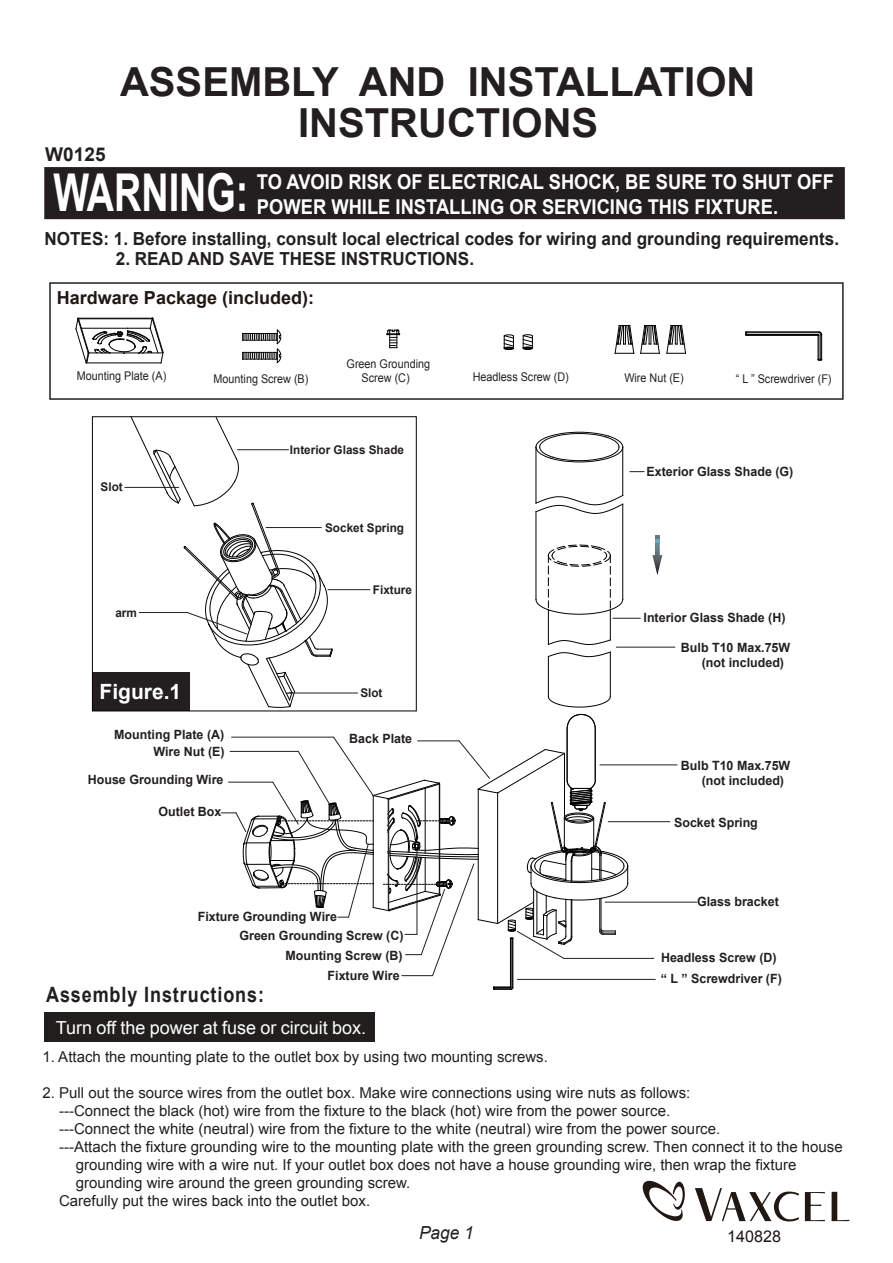
<style>
.page{position:relative;width:893px;height:1263px;background:#fff}
.page>*{position:absolute;margin:0;border:0;box-sizing:border-box;transform-origin:0 0}
.t1{font:700 52.2px "Arial";color:#fff;scale:.72 1}
.t2{font:700 40.05px/41.1px "Arial";color:#231f20;text-align:center}
.t3{font:700 21.15px "Arial";letter-spacing:.05em;color:#211e1e;scale:.85 1}
.t4{font:700 21px "Arial";color:#fff}
.t5{font:700 20.4px/24.6px "Arial";color:#fff;scale:.9 1}
.t6{font:700 19.05px "Arial";color:#231f20}
.t7{font:700 18px "Arial";color:#231f20;scale:.95 1}
.t8{font:18px "Arial";color:#fff}
.t9{font:700 18px "Arial";color:#211814}
.t10{font:italic 18px "Arial";color:#231f20;scale:.96 1}
.t11{font:16.2px "Arial";color:#211814}
.t12{font:15px "Arial";color:#231f20}
.t13{font:700 12.75px/15.3px "Arial";color:#231f20}
.t14{font:12px "Arial";color:#231f20;scale:.9 1}
.t15{font:700 12px "Arial";color:#231f20}
</style>
<div class="page">
<div style="left:92px;top:672px;width:98px;height:39px;background:#231f20"></div>
<svg style="left:831px;top:1192px;width:18px;height:29px"></svg>
<svg style="left:695px;top:1188px;width:104px;height:34px"></svg>
<svg style="left:805px;top:1192px;width:20px;height:29px"></svg>
<svg style="left:642px;top:1181px;width:43px;height:40px"></svg>
<svg style="left:652px;top:535px;width:10px;height:40px"></svg>
<hr style="left:616px;top:647px;width:59px;height:1px;background:#231f20">
<hr style="left:600px;top:765px;width:77px;height:1px;background:#231f20">
<hr style="left:605px;top:902px;width:92px;height:1px;background:#231f20">
<svg style="left:630px;top:471px;width:14px;height:1px"></svg>
<hr style="left:517px;top:979px;width:138px;height:1px;background:#231f20">
<svg style="left:493px;top:987px;width:20px;height:3px"></svg>
<hr style="left:511px;top:939px;width:1px;height:48px;background:#030303">
<hr style="left:512px;top:939px;width:1px;height:49px;background:#030303">
<hr style="left:510px;top:938px;width:1px;height:49px;background:#030303">
<hr style="left:513px;top:938px;width:1px;height:50px;background:#030303">
<svg style="left:548px;top:652px;width:62px;height:5px"></svg>
<svg style="left:535px;top:495px;width:88px;height:19px"></svg>
<svg style="left:548px;top:639px;width:63px;height:6px"></svg>
<hr style="left:610px;top:610px;width:1px;height:30px;background:#030303">
<hr style="left:548px;top:610px;width:1px;height:34px;background:#030303">
<hr style="left:622px;top:447px;width:1px;height:48px;background:#030303">
<hr style="left:536px;top:447px;width:1px;height:56px;background:#030303">
<hr style="left:536px;top:512px;width:1px;height:87px;background:#030303">
<hr style="left:548px;top:657px;width:1px;height:40px;background:#030303">
<hr style="left:610px;top:652px;width:1px;height:45px;background:#030303">
<hr style="left:622px;top:504px;width:1px;height:95px;background:#030303">
<svg style="left:548px;top:696px;width:63px;height:11px"></svg>
<svg style="left:535px;top:545px;width:105px;height:74px"></svg>
<svg style="left:536px;top:432px;width:87px;height:30px"></svg>
<hr style="left:564px;top:958px;width:90px;height:1px;background:#231f20">
<svg style="left:221px;top:714px;width:407px;height:262px"></svg>
<div style="left:92px;top:416px;width:325px;height:295px;border:1px solid #030303"></div>
<hr style="left:125px;top:487px;width:54px;height:1px;background:#231f20">
<svg style="left:130px;top:416px;width:203px;height:292px"></svg>
<hr style="left:139px;top:612px;width:48px;height:1px;background:#231f20">
<hr style="left:328px;top:589px;width:42px;height:1px;background:#231f20">
<hr style="left:289px;top:693px;width:69px;height:1px;background:#231f20">
<hr style="left:266px;top:527px;width:56px;height:1px;background:#231f20">
<hr style="left:608px;top:821px;width:62px;height:1px;background:#231f20">
<hr style="left:439px;top:783px;width:1px;height:111px;background:#231f20">
<hr style="left:388px;top:799px;width:1px;height:111px;background:#231f20">
<hr style="left:439px;top:784px;width:1px;height:111px;background:#030303">
<hr style="left:86px;top:363px;width:75px;height:1px;background:#030303">
<svg style="left:75px;top:318px;width:89px;height:45px"></svg>
<svg style="left:242px;top:330px;width:39px;height:33px"></svg>
<svg style="left:666px;top:325px;width:20px;height:29px"></svg>
<svg style="left:640px;top:325px;width:20px;height:29px"></svg>
<svg style="left:615px;top:325px;width:19px;height:29px"></svg>
<svg style="left:387px;top:330px;width:13px;height:18px"></svg>
<svg style="left:504px;top:334px;width:10px;height:16px"></svg>
<svg style="left:523px;top:334px;width:10px;height:16px"></svg>
<svg style="left:817px;top:331px;width:5px;height:30px"></svg>
<hr style="left:747px;top:334px;width:71px;height:1px;background:#030303">
<hr style="left:746px;top:335px;width:72px;height:1px;background:#030303">
<hr style="left:746px;top:332px;width:73px;height:1px;background:#030303">
<div style="left:49px;top:282px;width:794px;height:118px;border:2px solid #231f20"></div>
<div style="left:44px;top:167px;width:801px;height:52px;background:#231f20"></div>
<div style="left:45px;top:1013px;width:330px;height:29px;background:#211e1e"></div>
<h2 class="t2" style="left:120px;top:62px;width:637px">ASSEMBLY AND INSTALLATION<br>INSTRUCTIONS</h2>
<p class="t6" style="left:45px;top:142px;width:62px">W0125</p>
<h1 class="t1" style="left:53px;top:158px;width:273px">WARNING:</h1>
<h3 class="t5" style="left:257px;top:170px;width:642px">TO AVOID RISK OF ELECTRICAL SHOCK, BE SURE TO SHUT OFF<br>POWER WHILE INSTALLING OR SERVICING THIS FIXTURE.</h3>
<p class="t7" style="left:45px;top:227px;width:838px">NOTES: 1. Before installing, consult local electrical codes for wiring and grounding requirements.</p>
<p class="t7" style="left:116px;top:246px;width:379px">2. READ AND SAVE THESE INSTRUCTIONS.</p>
<p class="t9" style="left:57px;top:285px;width:259px">Hardware Package (included):</p>
<p class="t14" style="left:347px;top:356px;width:94px">Green Grounding</p>
<p class="t14" style="left:77px;top:367px;width:101px">Mounting Plate (A)</p>
<p class="t14" style="left:362px;top:370px;width:55px">Screw (C)</p>
<p class="t14" style="left:473px;top:369px;width:108px">Headless Screw (D)</p>
<p class="t14" style="left:624px;top:370px;width:68px">Wire Nut (E)</p>
<p class="t14" style="left:736px;top:370px;width:108px">“ L ” Screwdriver (F)</p>
<p class="t14" style="left:214px;top:371px;width:107px">Mounting Screw (B)</p>
<p class="t15" style="left:101px;top:479px;width:24px">Slot</p>
<p class="t15" style="left:115px;top:605px;width:23px">arm</p>
<h3 class="t4" style="left:100px;top:677px;width:83px">Figure.1</h3>
<p class="t13" style="left:114px;top:727px;width:112px">Mounting Plate (A)</p>
<p class="t13" style="left:88px;top:772px;width:137px">House Grounding Wire</p>
<p class="t13" style="left:153px;top:744px;width:73px">Wire Nut (E)</p>
<p class="t13" style="left:158px;top:804px;width:65px">Outlet Box</p>
<p class="t15" style="left:290px;top:442px;width:116px">Interior Glass Shade</p>
<p class="t15" style="left:325px;top:520px;width:80px">Socket Spring</p>
<p class="t15" style="left:373px;top:582px;width:41px">Fixture</p>
<p class="t15" style="left:360px;top:684px;width:24px">Slot</p>
<p class="t13" style="left:349px;top:732px;width:65px">Back Plate</p>
<p class="t13" style="left:198px;top:909px;width:141px">Fixture Grounding Wire</p>
<p class="t13" style="left:239px;top:928px;width:166px">Green Grounding Screw (C)</p>
<p class="t13" style="left:646px;top:465px;width:148px">Exterior Glass Shade (G)</p>
<p class="t13" style="left:643px;top:610px;width:143px">Interior Glass Shade (H)</p>
<p class="t13" style="left:702px;top:640px;width:90px;text-indent:-21px">Bulb T10 Max.75W (not included)</p>
<p class="t13" style="left:702px;top:758px;width:90px;text-indent:-21px">Bulb T10 Max.75W (not included)</p>
<p class="t13" style="left:674px;top:815px;width:85px">Socket Spring</p>
<p class="t13" style="left:697px;top:894px;width:83px">Glass bracket</p>
<p class="t13" style="left:286px;top:948px;width:118px">Mounting Screw (B)</p>
<p class="t13" style="left:661px;top:950px;width:117px">Headless Screw (D)</p>
<p class="t13" style="left:328px;top:968px;width:74px">Fixture Wire</p>
<h3 class="t3" style="left:46px;top:981px;width:258px">Assembly Instructions:</h3>
<p class="t8" style="left:56px;top:1016px;width:312px">Turn off the power at fuse or circuit box.</p>
<p class="t13" style="left:661px;top:971px;width:123px">“ L ” Screwdriver (F)</p>
<p class="t12" style="left:42px;top:1047px;width:507px">1. Attach the mounting plate to the outlet box by using two mounting screws.</p>
<p class="t12" style="left:42px;top:1083px;width:649px">2. Pull out the source wires from the outlet box. Make wire connections using wire nuts as follows:</p>
<p class="t12" style="left:59px;top:1101px;width:613px">---Connect the black (hot) wire from the fixture to the black (hot) wire from the power source.</p>
<p class="t12" style="left:59px;top:1119px;width:663px">---Connect the white (neutral) wire from the fixture to the white (neutral) wire from the power source.</p>
<p class="t12" style="left:59px;top:1137px;width:785px">---Attach the fixture grounding wire to the mounting plate with the green grounding screw. Then connect it to the house</p>
<p class="t12" style="left:76px;top:1155px;width:722px">grounding wire with a wire nut. If your outlet box does not have a house grounding wire, then wrap the fixture</p>
<p class="t12" style="left:76px;top:1173px;width:336px">grounding wire around the green grounding screw.</p>
<p class="t12" style="left:59px;top:1191px;width:312px">Carefully put the wires back into the outlet box.</p>
<p class="t10" style="left:419px;top:1221px;width:59px">Page 1</p>
<p class="t11" style="left:727px;top:1226px;width:55px">140828</p>
</div>
